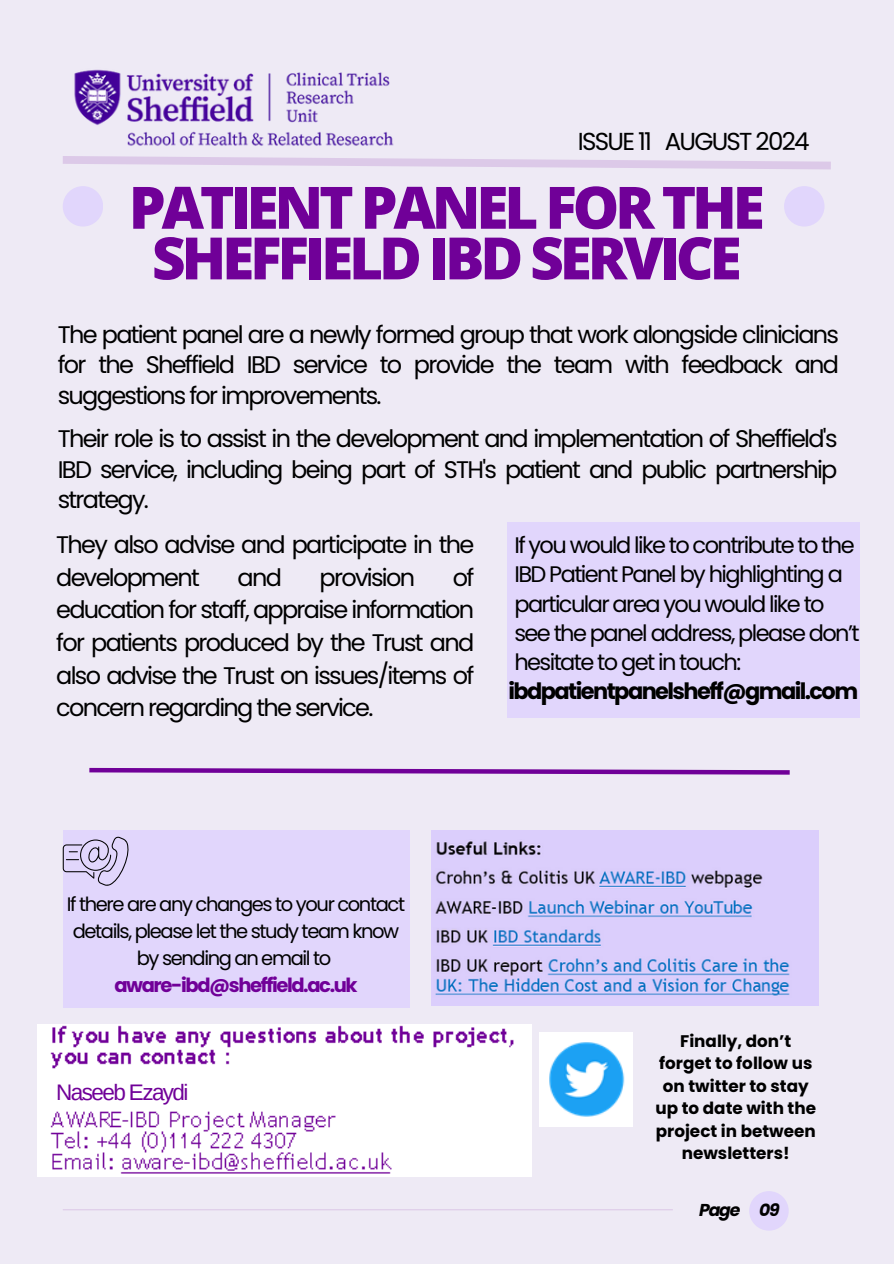
<style>
.page{position:relative;width:894px;height:1264px;background:#fff}
.page>*{position:absolute;margin:0;border:0;box-sizing:border-box;transform-origin:0 0}
.t1{font:800 58.5px/50.7px "Open Sans";letter-spacing:-.07em;color:#700098;text-align:center}
.t2{font:24.6px "Poppins";letter-spacing:-.07em;color:#000}
.t3{font:24px/32.7px "Poppins";letter-spacing:-.07em;color:#000;text-align:justify}
.t4{font:22.5px/29.2px "Poppins";letter-spacing:-.07em;color:#000}
.t5{font:700 22.5px "Poppins";letter-spacing:-.07em;color:#000}
.t6{font:22.5px "Arimo";letter-spacing:-.07em;color:#700098}
.t7{font:19.5px/27px "Poppins";letter-spacing:-.07em;color:#000;text-align:center}
.t8{font:italic 700 17.25px "Poppins";letter-spacing:-.07em;color:#000}
.t9{font:700 16.8px/22.5px "Poppins";color:#000;text-align:center}
.s1{font-weight:700;color:#700098}
</style>
<div class="page">
<div style="left:0;top:0;width:893px;height:1263px;background:#eeeaf5"></div>
<img style="left:38px;top:1024px;width:493px;height:152px">
<img style="left:539px;top:1032px;width:93px;height:94px">
<img style="left:431px;top:830px;width:387px;height:175px">
<div style="left:63px;top:830px;width:346px;height:177px;background:#e1d6fc"></div>
<svg style="left:63px;top:836px;width:66px;height:49px"></svg>
<hr style="left:63px;top:1209px;width:609px;height:1px;background:#700098">
<div style="left:749px;top:1191px;width:39px;height:39px;background:#e1d6fc;border-radius:50%"></div>
<div style="left:783px;top:186px;width:41px;height:40px;background:#e1d6fc;border-radius:50%"></div>
<div style="left:63px;top:186px;width:40px;height:40px;background:#e1d6fc;border-radius:50%"></div>
<svg style="left:63px;top:156px;width:768px;height:14px"></svg>
<svg style="left:89px;top:767px;width:701px;height:8px"></svg>
<div style="left:507px;top:522px;width:352px;height:195px;background:#e1d6fc"></div>
<div style="left:47px;top:1076px;width:149px;height:34px;background:#fff;border-radius:8px"></div>
<img style="left:74px;top:69px;width:320px;height:77px">
<p class="t2" style="left:577px;top:124px;width:233px">ISSUE 11 AUGUST 2024</p>
<h3 class="t1" style="left:129px;top:181px;width:637px">PATIENT PANEL FOR THE<br>SHEFFIELD IBD SERVICE</h3>
<h5 class="t3" style="left:58px;top:319px;width:782px;line-height:30.3px">The patient panel are a newly formed group that work alongside clinicians for the Sheffield IBD service to provide the team with feedback and suggestions for improvements.</h5>
<p class="t3" style="left:58px;top:424px;width:781px;line-height:30.3px">Their role is to assist in the development and implementation of Sheffield's IBD service, including being part of STH's patient and public partnership strategy.</p>
<p class="t3" style="left:56px;top:528px;width:419px">They also advise and participate in the development</p>
<p class="t3" style="left:56px;top:561px;width:419px;text-indent:396px">of education for staff, appraise information for patients produced by the Trust and also advise the Trust on issues/items of concern regarding the service.</p>
<p class="t3" style="left:237px;top:561px;width:46px">and</p>
<p class="t3" style="left:319px;top:561px;width:97px">provision</p>
<p class="t4" style="left:514px;top:530px;width:346px">If you would like to contribute to the IBD Patient Panel by highlighting a particular area you would like to see the panel address, please don’t hesitate to get in touch:</p>
<p class="t5" style="left:508px;top:675px;width:351px">ibdpatientpanelsheff@gmail.com</p>
<h4 class="t7" style="left:67px;top:891px;width:339px">If there are any changes to your contact details, please let the study team know by sending an email to <span class="s1">aware-ibd@sheffield.ac.uk</span></h4>
<h4 class="t6" style="left:56px;top:1079px;width:134px">Naseeb Ezaydi</h4>
<h2 class="t9" style="left:655px;top:1029px;width:162px">Finally, don’t forget to follow us on twitter to stay up to date with the project in between newsletters!</h2>
<h4 class="t8" style="left:699px;top:1197px;width:43px">Page</h4>
<h4 class="t8" style="left:758px;top:1197px;width:22px">09</h4>
</div>
